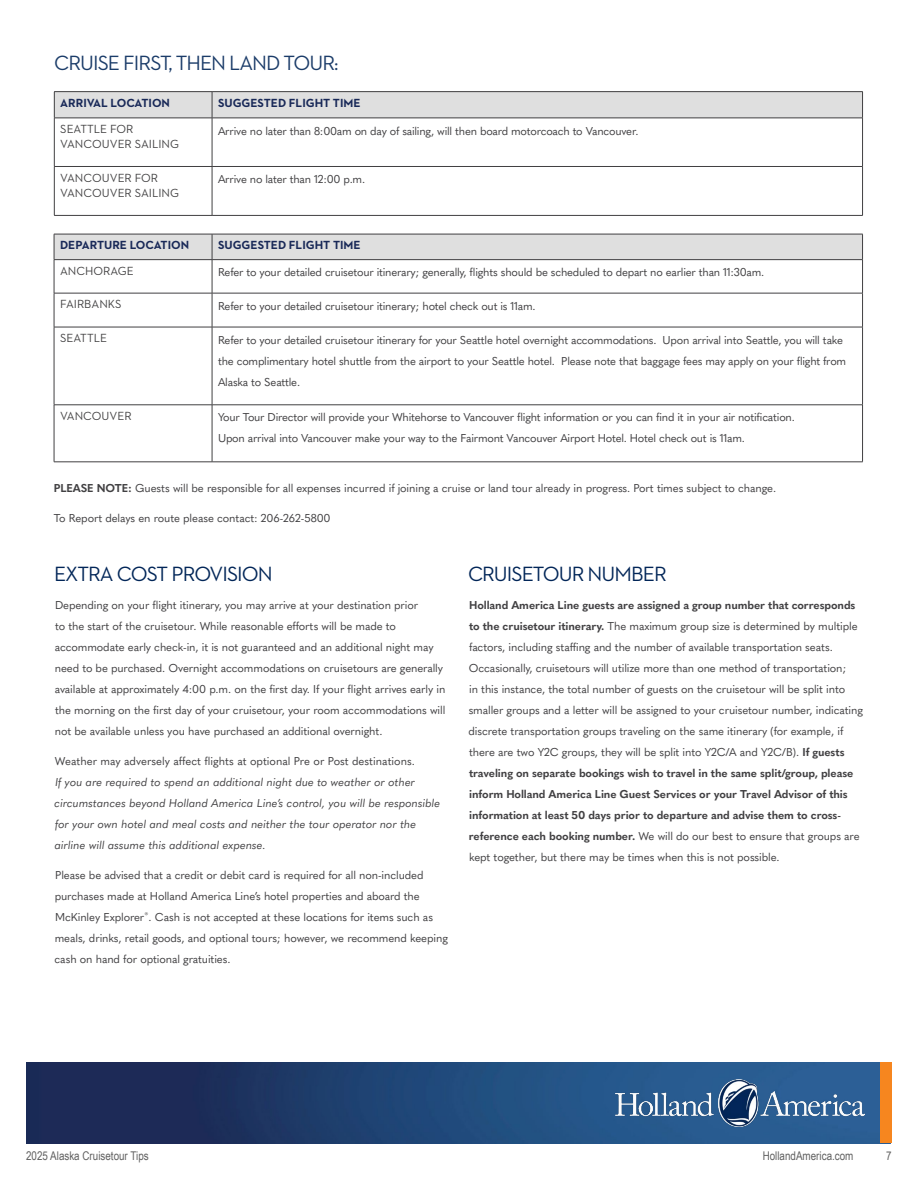
<style>
.page{position:relative;width:918px;height:1188px;background:#fff}
.page>*{position:absolute;margin:0;border:0;box-sizing:border-box;transform-origin:0 0}
.t1{font:21px "Neutraface 2 Text";letter-spacing:-.045em;color:#022658}
.t2{font:21px "Neutraface 2 Text";letter-spacing:-.045em;color:#1b3c69}
.t3{font:12px/15px "Neutraface 2 Text";color:#424142}
.t4{font:700 12px "Neutraface 2 Text";color:#192958}
.t5{font:12px "Arial Narrow";color:#606060}
.t6{font:11.25px/21px "Quasimoda";letter-spacing:-.01em;color:#414042}
.t7{font:italic 11.25px/21px "Quasimoda";color:#414042}
.s1{font-weight:700}
.s2{font-style:normal}
</style>
<div class="page">
<img style="left:27px;top:1062px;width:854px;height:81px">
<img style="left:616px;top:1079px;width:248px;height:48px">
<div style="left:881px;top:1062px;width:11px;height:81px;background:#f6861f"></div>
<div style="left:54px;top:92px;width:158px;height:26px;background:#dfdfdf"></div>
<div style="left:212px;top:92px;width:651px;height:26px;background:#dfdfdf"></div>
<hr style="left:54px;top:91px;width:158px;height:1px;background:#414042">
<svg style="left:54px;top:92px;width:1px;height:26px"></svg>
<hr style="left:212px;top:91px;width:651px;height:1px;background:#414042">
<svg style="left:212px;top:92px;width:1px;height:26px"></svg>
<svg style="left:862px;top:92px;width:1px;height:26px"></svg>
<hr style="left:54px;top:118px;width:158px;height:1px;background:#414042">
<hr style="left:212px;top:118px;width:651px;height:1px;background:#414042">
<hr style="left:54px;top:118px;width:1px;height:48px;background:#414042">
<hr style="left:212px;top:118px;width:1px;height:48px;background:#414042">
<hr style="left:862px;top:118px;width:1px;height:48px;background:#414042">
<hr style="left:54px;top:166px;width:158px;height:1px;background:#414042">
<hr style="left:54px;top:167px;width:1px;height:48px;background:#414042">
<hr style="left:212px;top:166px;width:651px;height:1px;background:#414042">
<hr style="left:212px;top:167px;width:1px;height:48px;background:#414042">
<hr style="left:862px;top:167px;width:1px;height:48px;background:#414042">
<hr style="left:54px;top:215px;width:158px;height:1px;background:#414042">
<hr style="left:212px;top:215px;width:651px;height:1px;background:#414042">
<div style="left:54px;top:234px;width:158px;height:26px;background:#dfdfdf"></div>
<div style="left:212px;top:234px;width:651px;height:26px;background:#dfdfdf"></div>
<hr style="left:54px;top:234px;width:158px;height:1px;background:#414042">
<svg style="left:54px;top:234px;width:1px;height:25px"></svg>
<hr style="left:212px;top:234px;width:651px;height:1px;background:#414042">
<svg style="left:212px;top:234px;width:1px;height:25px"></svg>
<svg style="left:862px;top:234px;width:1px;height:25px"></svg>
<hr style="left:54px;top:259px;width:158px;height:1px;background:#414042">
<hr style="left:212px;top:259px;width:651px;height:1px;background:#414042">
<hr style="left:54px;top:260px;width:1px;height:33px;background:#414042">
<hr style="left:212px;top:260px;width:1px;height:33px;background:#414042">
<hr style="left:862px;top:260px;width:1px;height:33px;background:#414042">
<hr style="left:54px;top:293px;width:158px;height:1px;background:#414042">
<hr style="left:54px;top:293px;width:1px;height:34px;background:#414042">
<hr style="left:212px;top:293px;width:651px;height:1px;background:#414042">
<hr style="left:212px;top:293px;width:1px;height:34px;background:#414042">
<hr style="left:862px;top:293px;width:1px;height:34px;background:#414042">
<hr style="left:54px;top:327px;width:158px;height:1px;background:#414042">
<hr style="left:54px;top:327px;width:1px;height:78px;background:#414042">
<hr style="left:212px;top:327px;width:651px;height:1px;background:#414042">
<hr style="left:212px;top:327px;width:1px;height:78px;background:#414042">
<hr style="left:862px;top:327px;width:1px;height:78px;background:#414042">
<hr style="left:54px;top:405px;width:158px;height:1px;background:#414042">
<hr style="left:54px;top:405px;width:1px;height:57px;background:#414042">
<hr style="left:212px;top:405px;width:651px;height:1px;background:#414042">
<hr style="left:212px;top:405px;width:1px;height:57px;background:#414042">
<hr style="left:862px;top:405px;width:1px;height:57px;background:#414042">
<hr style="left:54px;top:462px;width:158px;height:1px;background:#414042">
<hr style="left:212px;top:462px;width:651px;height:1px;background:#414042">
<h2 class="t2" style="left:54px;top:50px;width:286px">CRUISE FIRST, THEN LAND TOUR:</h2>
<p class="t4" style="left:60px;top:95px;width:111px">ARRIVAL LOCATION</p>
<p class="t4" style="left:218px;top:95px;width:144px">SUGGESTED FLIGHT TIME</p>
<p class="t3" style="left:60px;top:122px;width:120px">SEATTLE FOR<br>VANCOUVER SAILING</p>
<p class="t6" style="left:218px;top:119px;width:422px">Arrive no later than 8:00am on day of sailing, will then board motorcoach to Vancouver.</p>
<p class="t3" style="left:60px;top:170px;width:120px">VANCOUVER FOR<br>VANCOUVER SAILING</p>
<p class="t6" style="left:218px;top:168px;width:149px">Arrive no later than 12:00 p.m.</p>
<p class="t4" style="left:60px;top:238px;width:131px">DEPARTURE LOCATION</p>
<p class="t4" style="left:218px;top:238px;width:144px">SUGGESTED FLIGHT TIME</p>
<p class="t3" style="left:60px;top:263px;width:75px">ANCHORAGE</p>
<p class="t6" style="left:218px;top:261px;width:548px">Refer to your detailed cruisetour itinerary; generally, flights should be scheduled to depart no earlier than 11:30am.</p>
<p class="t3" style="left:60px;top:297px;width:63px">FAIRBANKS</p>
<p class="t6" style="left:218px;top:295px;width:319px">Refer to your detailed cruisetour itinerary; hotel check out is 11am.</p>
<p class="t3" style="left:60px;top:331px;width:48px">SEATTLE</p>
<p class="t6" style="left:218px;top:328px;width:630px">Refer to your detailed cruisetour itinerary for your Seattle hotel overnight accommodations. Upon arrival into Seattle, you will take the complimentary hotel shuttle from the airport to your Seattle hotel. Please note that baggage fees may apply on your flight from<br>Alaska to Seattle.</p>
<p class="t3" style="left:60px;top:408px;width:73px">VANCOUVER</p>
<p class="t6" style="left:218px;top:406px;width:578px">Your Tour Director will provide your Whitehorse to Vancouver flight information or you can find it in your air notification.<br>Upon arrival into Vancouver make your way to the Fairmont Vancouver Airport Hotel. Hotel check out is 11am.</p>
<p class="t6" style="left:54px;top:477px;width:724px"><span class="s1">PLEASE NOTE:</span> Guests will be responsible for all expenses incurred if joining a cruise or land tour already in progress. Port times subject to change.</p>
<p class="t6" style="left:54px;top:507px;width:278px">To Report delays en route please contact: 206-262-5800</p>
<h2 class="t1" style="left:54px;top:560px;width:220px">EXTRA COST PROVISION</h2>
<p class="t6" style="left:55px;top:594px;width:392px">Depending on your flight itinerary, you may arrive at your destination prior<br>to the start of the cruisetour. While reasonable efforts will be made to accommodate early check-in, it is not guaranteed and an additional night may need to be purchased. Overnight accommodations on cruisetours are generally available at approximately 4:00 p.m. on the first day. If your flight arrives early in the morning on the first day of your cruisetour, your room accommodations will not be available unless you have purchased an additional overnight.</p>
<p class="t7" style="left:55px;top:750px;width:387px"><span class="s2">Weather may adversely affect flights at optional Pre or Post destinations.<br></span>If you are required to spend an additional night due to weather or other circumstances beyond Holland America Line’s control, you will be responsible for your own hotel and meal costs and neither the tour operator nor the airline will assume this additional expense.</p>
<p class="t6" style="left:55px;top:864px;width:395px">Please be advised that a credit or debit card is required for all non-included purchases made at Holland America Line’s hotel properties and aboard the McKinley Explorer<sup>®</sup>. Cash is not accepted at these locations for items such as meals, drinks, retail goods, and optional tours; however, we recommend keeping cash on hand for optional gratuities.</p>
<h2 class="t1" style="left:468px;top:560px;width:200px">CRUISETOUR NUMBER</h2>
<p class="t6" style="left:469px;top:594px;width:396px"><span class="s1">Holland America Line guests are assigned a group number that corresponds to the cruisetour itinerary.</span> The maximum group size is determined by multiple factors, including staffing and the number of available transportation seats.<br>Occasionally, cruisetours will utilize more than one method of transportation;<br>in this instance, the total number of guests on the cruisetour will be split into smaller groups and a letter will be assigned to your cruisetour number, indicating discrete transportation groups traveling on the same itinerary (for example, if there are two Y2C groups, they will be split into Y2C/A and Y2C/B). <span class="s1">If guests traveling on separate bookings wish to travel in the same split/group, please inform Holland America Line Guest Services or your Travel Advisor of this information at least 50 days prior to departure and advise them to cross&shy;reference each booking number.</span> We will do our best to ensure that groups are kept together, but there may be times when this is not possible.</p>
<p class="t5" style="left:26px;top:1147px;width:124px">2025 Alaska Cruisetour Tips</p>
<p class="t5" style="left:763px;top:1147px;width:92px">HollandAmerica.com</p>
<p class="t5" style="left:886px;top:1147px;width:7px">7</p>
</div>
